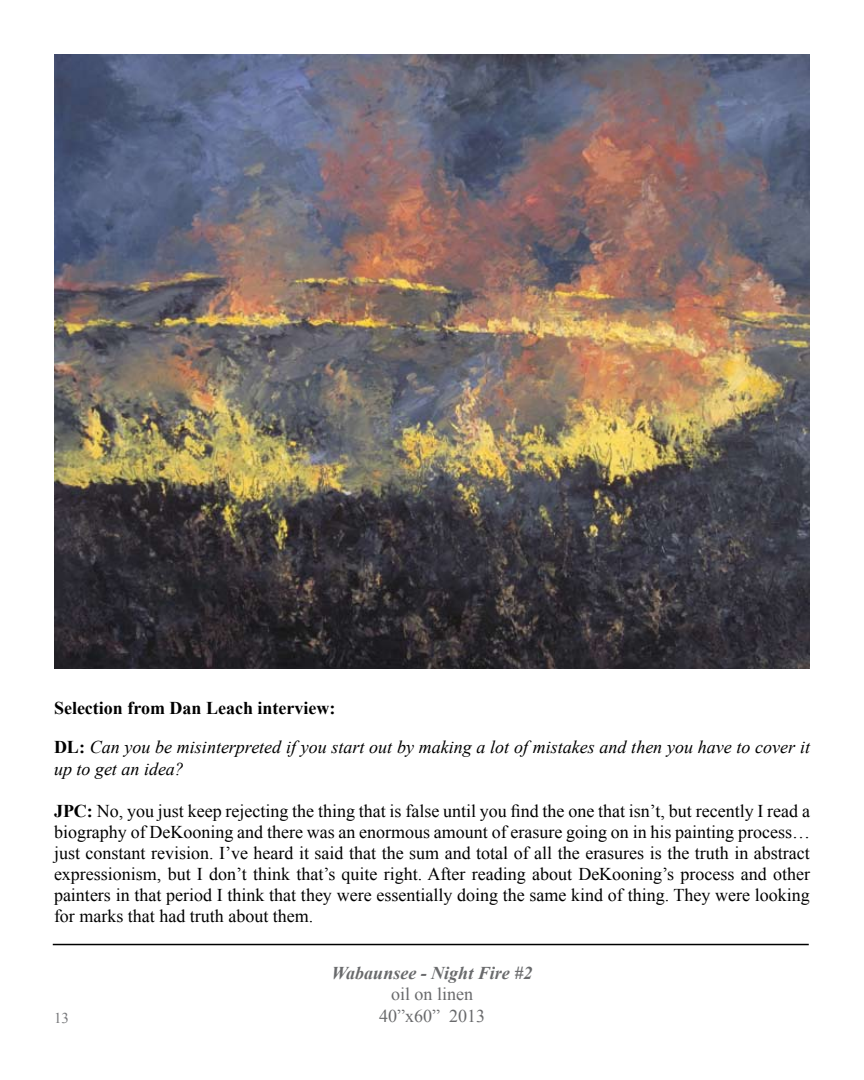
<style>
.page{position:relative;width:864px;height:1080px;background:#fff}
.page>*{position:absolute;margin:0;border:0;box-sizing:border-box;transform-origin:0 0}
.t1{font:18px/21px "Times New Roman";color:#000;text-align:justify}
.t2{font:italic 18px/38.7px "Times New Roman";color:#000}
.t3{font:italic 700 18px "Times New Roman";color:#696a6c}
.t4{font:18px/21.6px "Times New Roman";color:#696a6c;text-align:center}
.t5{font:15px "Times New Roman";color:#76777a}
.s1{font-weight:700;font-style:normal}
.s2{font-weight:700}
</style>
<div class="page">
<img style="left:54px;top:54px;width:756px;height:614px">
<hr style="left:53px;top:944px;width:756px;height:1px;background:#000">
<p class="t2" style="left:54px;top:688px;width:758px"><span class="s1">Selection from Dan Leach interview:<br>DL:</span> Can you be misinterpreted if you start out by making a lot of mistakes and then you have to cover it</p>
<p class="t2" style="left:54px;top:750px;width:131px">up to get an idea?</p>
<p class="t1" style="left:54px;top:801px;width:758px"><span class="s2">JPC:</span> No, you just keep rejecting the thing that is false until you find the one that isn’t, but recently I read a biography of DeKooning and there was an enormous amount of erasure going on in his painting process… just constant revision. I’ve heard it said that the sum and total of all the erasures is the truth in abstract expressionism, but I don’t think that’s quite right. After reading about DeKooning’s process and other painters in that period I think that they were essentially doing the same kind of thing. They were looking for marks that had truth about them.</p>
<p class="t5" style="left:54px;top:1008px;width:16px">13</p>
<p class="t3" style="left:332px;top:960px;width:202px">Wabaunsee - Night Fire #2</p>
<p class="t4" style="left:379px;top:983px;width:107px">oil on linen<br>40”x60” 2013</p>
</div>
